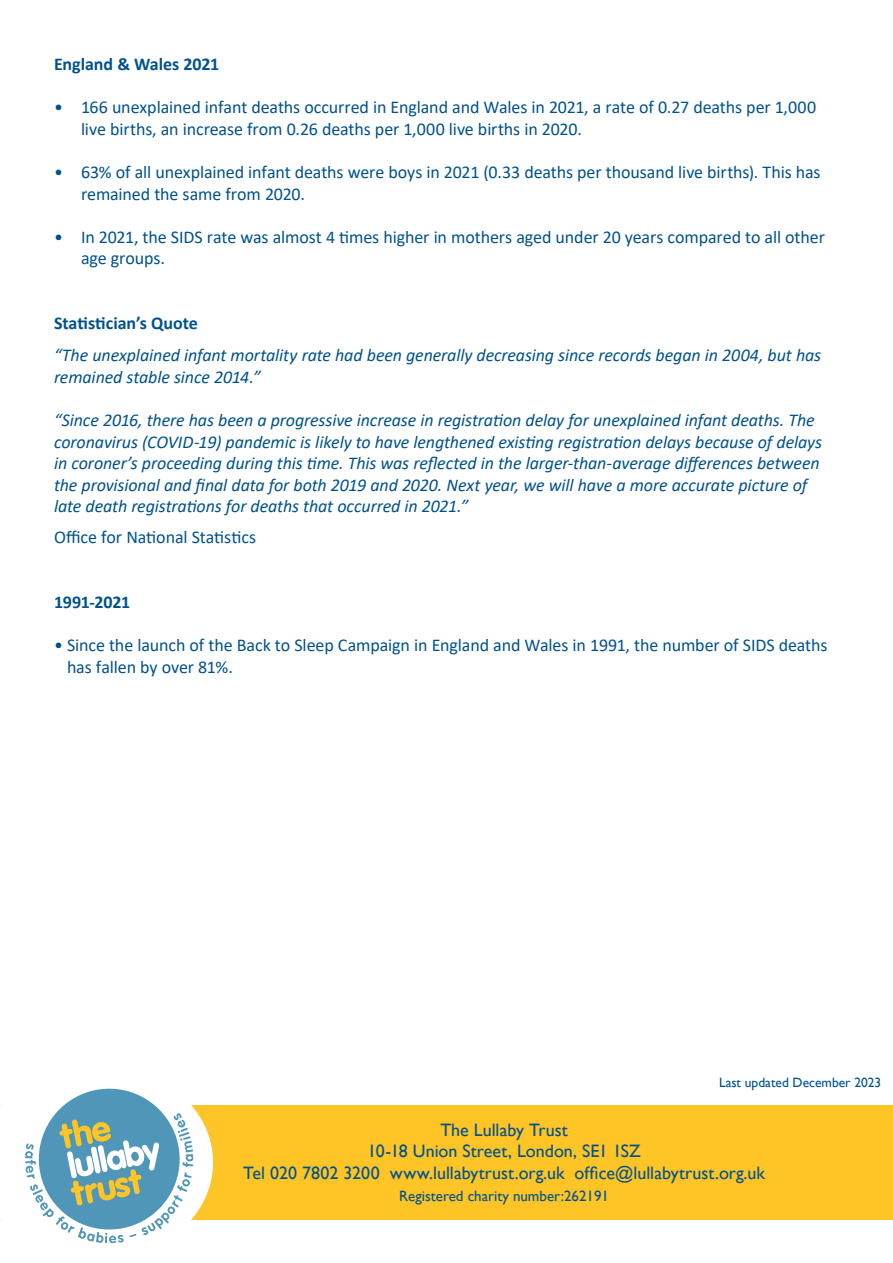
<style>
.page{position:relative;width:893px;height:1263px;background:#fff}
.page>*{position:absolute;margin:0;border:0;box-sizing:border-box;transform-origin:0 0}
.t1{font:italic 18px/21.6px "Calibri";letter-spacing:-.005em;color:#00528d}
.t2{font:18px/21.6px "Calibri";letter-spacing:-.005em;color:#00528d}
.t3{font:18px/21.6px "Gill Sans";color:#00528d;text-align:center}
.t4{font:700 18px "Calibri";letter-spacing:-.005em;color:#00528d}
.t5{font:15px "Gill Sans";color:#00528d}
.t6{font:13.5px "Gill Sans";color:#00528d}
</style>
<div class="page">
<div style="left:0;top:1105px;width:893px;height:115px;background:#ffc425"></div>
<svg style="left:0;top:1088px;width:213px;height:156px"></svg>
<p class="t4" style="left:54px;top:51px;width:167px">England &amp; Wales 2021</p>
<p class="t2" style="left:81px;top:96px;width:737px;text-indent:-27px">• 166 unexplained infant deaths occurred in England and Wales in 2021, a rate of 0.27 deaths per 1,000 live births, an increase from 0.26 deaths per 1,000 live births in 2020.</p>
<p class="t2" style="left:81px;top:161px;width:741px;text-indent:-27px">• 63% of all unexplained infant deaths were boys in 2021 (0.33 deaths per thousand live births). This has remained the same from 2020.</p>
<p class="t2" style="left:81px;top:225px;width:745px;text-indent:-27px">• In 2021, the SIDS rate was almost 4 times higher in mothers aged under 20 years compared to all other age groups.</p>
<p class="t4" style="left:54px;top:310px;width:145px">Statistician’s Quote</p>
<p class="t1" style="left:54px;top:344px;width:769px">“The unexplained infant mortality rate had been generally decreasing since records began in 2004, but has remained stable since 2014.”</p>
<p class="t1" style="left:54px;top:408px;width:770px">“Since 2016, there has been a progressive increase in registration delay for unexplained infant deaths. The coronavirus (COVID-19) pandemic is likely to have lengthened existing registration delays because of delays in coroner’s proceeding during this time. This was reflected in the larger-than-average differences between the provisional and final data for both 2019 and 2020. Next year, we will have a more accurate picture of late death registrations for deaths that occurred in 2021.”</p>
<p class="t2" style="left:54px;top:526px;width:204px">Office for National Statistics</p>
<p class="t4" style="left:54px;top:589px;width:78px">1991-2021</p>
<p class="t2" style="left:67px;top:634px;width:762px;text-indent:-13px">• Since the launch of the Back to Sleep Campaign in England and Wales in 1991, the number of SIDS deaths has fallen by over 81%.</p>
<p class="t6" style="left:719px;top:1075px;width:164px">Last updated December 2023</p>
<p class="t3" style="left:243px;top:1119px;width:523px">The Lullaby Trust<br>10-18 Union Street, London, SE1 1SZ<br>Tel 020 7802 3200 www.lullabytrust.org.uk office@lullabytrust.org.uk</p>
<p class="t5" style="left:399px;top:1187px;width:211px">Registered charity number:262191</p>
</div>
